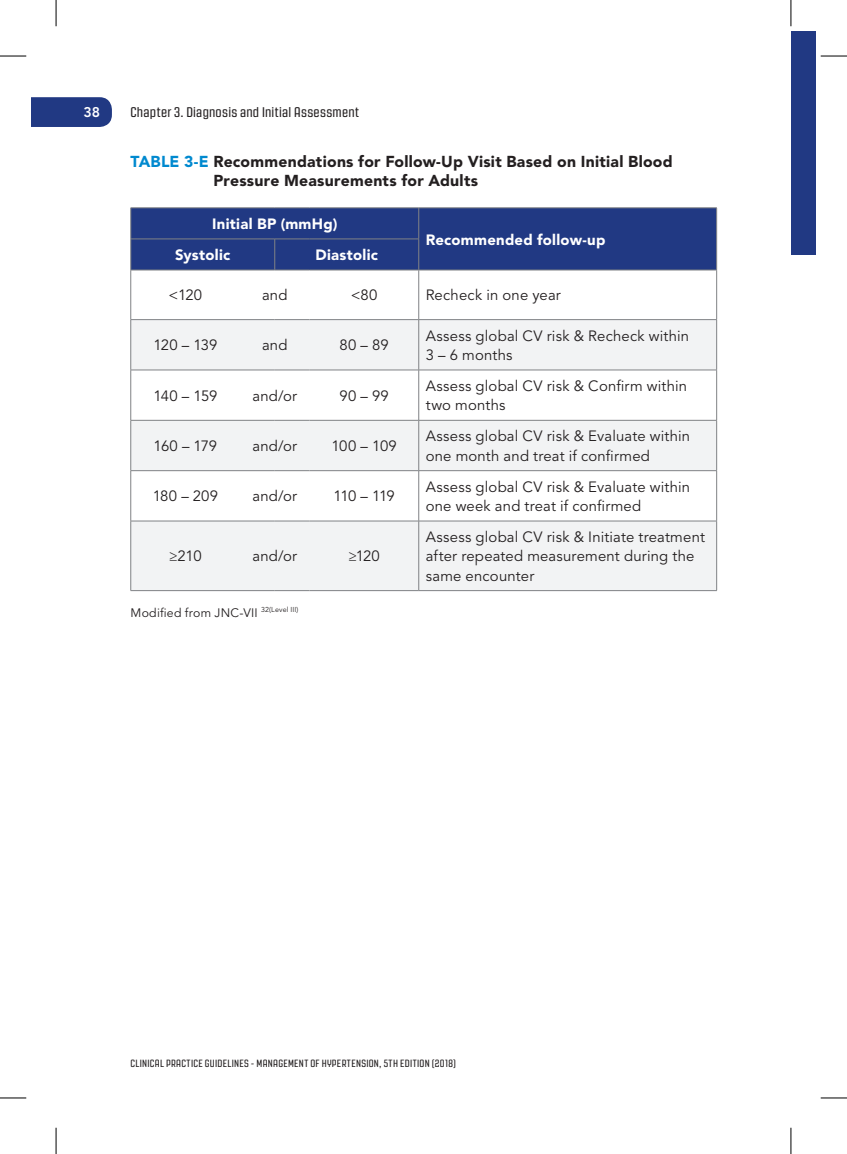
<style>
.page{position:relative;width:847px;height:1154px;background:#fff}
.page>*{position:absolute;margin:0;border:0;box-sizing:border-box;transform-origin:0 0}
.t1{font:900 15.75px/19.2px "Avenir LT Std";letter-spacing:.015em;color:#231f20}
.t2{font:14.88px/19.2px "Avenir LT Std";letter-spacing:.015em;color:#231f20}
.t3{font:900 14.88px "Avenir LT Std";letter-spacing:.02em;color:#fff}
.t4{font:14px "Revolution Gothic";letter-spacing:.02em;color:#231f20}
.t5{font:800 14px "Avenir LT Std";color:#fff}
.t6{font:12.25px "Avenir LT Std";letter-spacing:.02em;color:#231f20}
.t7{font:10.5px "Revolution Gothic";letter-spacing:.03em;color:#231f20}
.s1{color:#0089cf}
</style>
<div class="page">
<div style="left:790px;top:31px;width:25px;height:223px;background:#213983"></div>
<div style="left:131px;top:208px;width:585px;height:62px;background:#213983"></div>
<svg style="left:131px;top:320px;width:585px;height:270px;fill:#f2f3f4"></svg>
<hr style="left:130px;top:207px;width:110px;height:1px;background:#808285">
<hr style="left:130px;top:208px;width:1px;height:31px;background:#808285">
<hr style="left:240px;top:207px;width:35px;height:1px;background:#808285">
<hr style="left:275px;top:207px;width:34px;height:1px;background:#808285">
<hr style="left:309px;top:207px;width:109px;height:1px;background:#808285">
<hr style="left:418px;top:207px;width:298px;height:1px;background:#808285">
<hr style="left:418px;top:208px;width:1px;height:31px;background:#808285">
<hr style="left:716px;top:208px;width:1px;height:31px;background:#808285">
<hr style="left:716px;top:239px;width:1px;height:31px;background:#808285">
<hr style="left:130px;top:239px;width:110px;height:1px;background:#808285">
<hr style="left:130px;top:239px;width:1px;height:31px;background:#808285">
<hr style="left:240px;top:239px;width:35px;height:1px;background:#808285">
<hr style="left:275px;top:239px;width:34px;height:1px;background:#808285">
<hr style="left:274px;top:239px;width:1px;height:31px;background:#808285">
<hr style="left:309px;top:239px;width:110px;height:1px;background:#808285">
<hr style="left:418px;top:239px;width:1px;height:31px;background:#808285">
<hr style="left:130px;top:270px;width:110px;height:1px;background:#808285">
<hr style="left:130px;top:270px;width:1px;height:49px;background:#808285">
<hr style="left:240px;top:270px;width:35px;height:1px;background:#808285">
<hr style="left:275px;top:270px;width:34px;height:1px;background:#808285">
<hr style="left:309px;top:270px;width:109px;height:1px;background:#808285">
<hr style="left:418px;top:270px;width:298px;height:1px;background:#808285">
<hr style="left:418px;top:270px;width:1px;height:49px;background:#808285">
<hr style="left:716px;top:270px;width:1px;height:49px;background:#808285">
<hr style="left:130px;top:319px;width:110px;height:1px;background:#808285">
<hr style="left:130px;top:320px;width:1px;height:50px;background:#808285">
<hr style="left:240px;top:319px;width:35px;height:1px;background:#808285">
<hr style="left:275px;top:319px;width:34px;height:1px;background:#808285">
<hr style="left:309px;top:319px;width:109px;height:1px;background:#808285">
<hr style="left:418px;top:319px;width:298px;height:1px;background:#808285">
<hr style="left:418px;top:320px;width:1px;height:50px;background:#808285">
<hr style="left:716px;top:320px;width:1px;height:50px;background:#808285">
<hr style="left:130px;top:370px;width:110px;height:1px;background:#808285">
<hr style="left:130px;top:370px;width:1px;height:50px;background:#808285">
<hr style="left:240px;top:370px;width:35px;height:1px;background:#808285">
<hr style="left:275px;top:370px;width:34px;height:1px;background:#808285">
<hr style="left:309px;top:370px;width:109px;height:1px;background:#808285">
<hr style="left:418px;top:370px;width:298px;height:1px;background:#808285">
<hr style="left:418px;top:370px;width:1px;height:50px;background:#808285">
<hr style="left:716px;top:370px;width:1px;height:50px;background:#808285">
<hr style="left:130px;top:420px;width:110px;height:1px;background:#808285">
<hr style="left:130px;top:420px;width:1px;height:50px;background:#808285">
<hr style="left:240px;top:420px;width:35px;height:1px;background:#808285">
<hr style="left:275px;top:420px;width:34px;height:1px;background:#808285">
<hr style="left:309px;top:420px;width:109px;height:1px;background:#808285">
<hr style="left:418px;top:420px;width:298px;height:1px;background:#808285">
<hr style="left:418px;top:420px;width:1px;height:50px;background:#808285">
<hr style="left:716px;top:420px;width:1px;height:50px;background:#808285">
<hr style="left:130px;top:470px;width:110px;height:1px;background:#808285">
<hr style="left:130px;top:471px;width:1px;height:50px;background:#808285">
<hr style="left:240px;top:470px;width:35px;height:1px;background:#808285">
<hr style="left:275px;top:470px;width:34px;height:1px;background:#808285">
<hr style="left:309px;top:470px;width:109px;height:1px;background:#808285">
<hr style="left:418px;top:470px;width:298px;height:1px;background:#808285">
<hr style="left:418px;top:471px;width:1px;height:50px;background:#808285">
<hr style="left:716px;top:471px;width:1px;height:50px;background:#808285">
<hr style="left:130px;top:521px;width:110px;height:1px;background:#808285">
<hr style="left:130px;top:521px;width:1px;height:69px;background:#808285">
<hr style="left:240px;top:521px;width:35px;height:1px;background:#808285">
<hr style="left:275px;top:521px;width:34px;height:1px;background:#808285">
<hr style="left:309px;top:521px;width:109px;height:1px;background:#808285">
<hr style="left:418px;top:521px;width:298px;height:1px;background:#808285">
<hr style="left:418px;top:521px;width:1px;height:69px;background:#808285">
<hr style="left:716px;top:521px;width:1px;height:69px;background:#808285">
<hr style="left:130px;top:590px;width:110px;height:1px;background:#808285">
<hr style="left:240px;top:590px;width:35px;height:1px;background:#808285">
<hr style="left:275px;top:590px;width:34px;height:1px;background:#808285">
<hr style="left:309px;top:590px;width:109px;height:1px;background:#808285">
<hr style="left:418px;top:590px;width:298px;height:1px;background:#808285">
<div style="left:31px;top:97px;width:81px;height:30px;background:#213983"></div>
<svg style="left:0;top:56px;width:26px;height:1px"></svg>
<svg style="left:820px;top:56px;width:26px;height:1px"></svg>
<svg style="left:0;top:1097px;width:26px;height:1px"></svg>
<svg style="left:820px;top:1097px;width:26px;height:1px"></svg>
<svg style="left:56px;top:0;width:1px;height:26px"></svg>
<svg style="left:56px;top:1128px;width:1px;height:26px"></svg>
<svg style="left:790px;top:0;width:1px;height:26px"></svg>
<svg style="left:790px;top:1128px;width:1px;height:26px"></svg>
<p class="t5" style="left:83px;top:104px;width:18px">38</p>
<p class="t4" style="left:130px;top:104px;width:230px">Chapter 3. Diagnosis and Initial Assessment</p>
<p class="t1" style="left:213px;top:152px;width:460px;text-indent:-83px"><span class="s1">TABLE 3-E</span> Recommendations for Follow-Up Visit Based on Initial Blood<br>Pressure Measurements for Adults</p>
<p class="t3" style="left:212px;top:215px;width:127px">Initial BP (mmHg)</p>
<p class="t3" style="left:425px;top:230px;width:181px">Recommended follow-up</p>
<p class="t3" style="left:175px;top:246px;width:57px">Systolic</p>
<p class="t3" style="left:315px;top:246px;width:64px">Diastolic</p>
<p class="t2" style="left:168px;top:286px;width:35px">&lt;120</p>
<p class="t2" style="left:262px;top:286px;width:27px">and</p>
<p class="t2" style="left:350px;top:286px;width:28px">&lt;80</p>
<p class="t2" style="left:425px;top:286px;width:136px">Recheck in one year</p>
<p class="t2" style="left:153px;top:336px;width:65px">120 – 139</p>
<p class="t2" style="left:262px;top:336px;width:27px">and</p>
<p class="t2" style="left:339px;top:336px;width:51px">80 – 89</p>
<p class="t2" style="left:425px;top:326px;width:265px">Assess global CV risk &amp; Recheck within<br>3 – 6 months</p>
<p class="t2" style="left:153px;top:386px;width:65px">140 – 159</p>
<p class="t2" style="left:252px;top:386px;width:46px">and/or</p>
<p class="t2" style="left:339px;top:386px;width:51px">90 – 99</p>
<p class="t2" style="left:425px;top:377px;width:263px">Assess global CV risk &amp; Confirm within two months</p>
<p class="t2" style="left:153px;top:437px;width:65px">160 – 179</p>
<p class="t2" style="left:252px;top:437px;width:46px">and/or</p>
<p class="t2" style="left:331px;top:437px;width:67px">100 – 109</p>
<p class="t2" style="left:425px;top:427px;width:266px">Assess global CV risk &amp; Evaluate within one month and treat if confirmed</p>
<p class="t2" style="left:153px;top:487px;width:67px">180 – 209</p>
<p class="t2" style="left:252px;top:487px;width:46px">and/or</p>
<p class="t2" style="left:333px;top:487px;width:63px">110 – 119</p>
<p class="t2" style="left:425px;top:477px;width:266px">Assess global CV risk &amp; Evaluate within one week and treat if confirmed</p>
<p class="t2" style="left:169px;top:547px;width:34px">≥210</p>
<p class="t2" style="left:252px;top:547px;width:46px">and/or</p>
<p class="t2" style="left:348px;top:547px;width:33px">≥120</p>
<p class="t2" style="left:425px;top:528px;width:280px">Assess global CV risk &amp; Initiate treatment after repeated measurement during the same encounter</p>
<p class="t6" style="left:130px;top:605px;width:169px">Modified from JNC-VII <sup>32(Level</sup> <sup>III)</sup></p>
<p class="t7" style="left:130px;top:1057px;width:327px">CLINICAL PRACTICE GUIDELINES - MANAGEMENT OF HYPERTENSION, 5TH EDITION (2018)</p>
</div>
